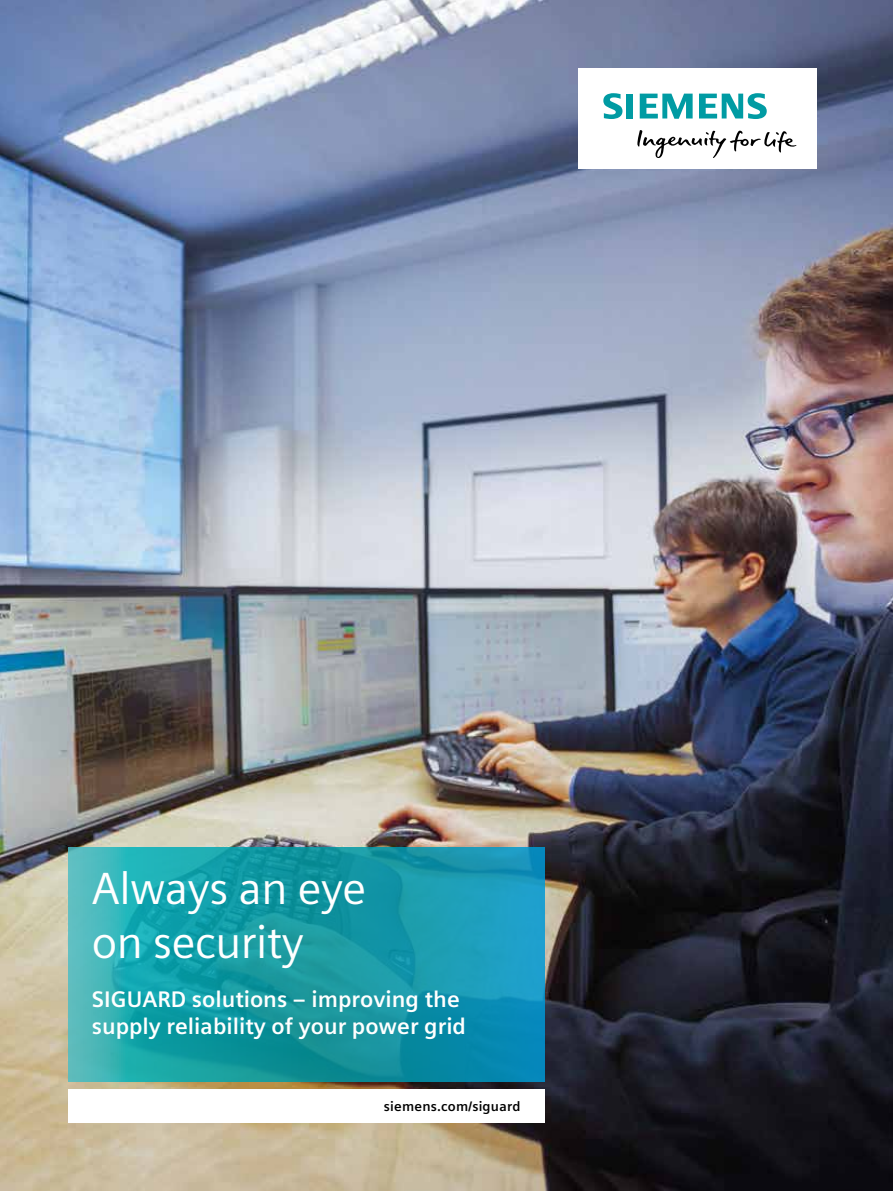
<style>
.page{position:relative;width:893px;height:1191px;background:#fff}
.page>*{position:absolute;margin:0;border:0;box-sizing:border-box;transform-origin:0 0}
.t1{font:45px/54px "Siemens Sans Global";letter-spacing:-.01em;color:#fff}
.t2{font:700 22.5px/27px "Siemens Sans Global";color:#fff}
.t3{font:700 13.5px "Siemens Sans Global";letter-spacing:.015em;color:#000}
</style>
<div class="page">
<img style="left:0;top:0;width:893px;height:1191px">
<div style="left:578px;top:68px;width:238px;height:101px;background:#fff"></div>
<svg style="left:637px;top:130px;width:159px;height:28px"></svg>
<svg style="left:603px;top:93px;width:30px;height:26px"></svg>
<svg style="left:640px;top:94px;width:53px;height:25px"></svg>
<svg style="left:699px;top:93px;width:68px;height:26px"></svg>
<div style="left:68px;top:1089px;width:476px;height:34px;background:#fff"></div>
<svg style="left:68px;top:847px;width:476px;height:234px;background:#1a9cab"></svg>
<h1 class="t1" style="left:92px;top:861px;width:276px">Always an eye on security</h1>
<p class="t2" style="left:92px;top:985px;width:376px">SIGUARD solutions – improving the supply reliability of your power grid</p>
<p class="t3" style="left:384px;top:1096px;width:138px">siemens.com/siguard</p>
</div>
